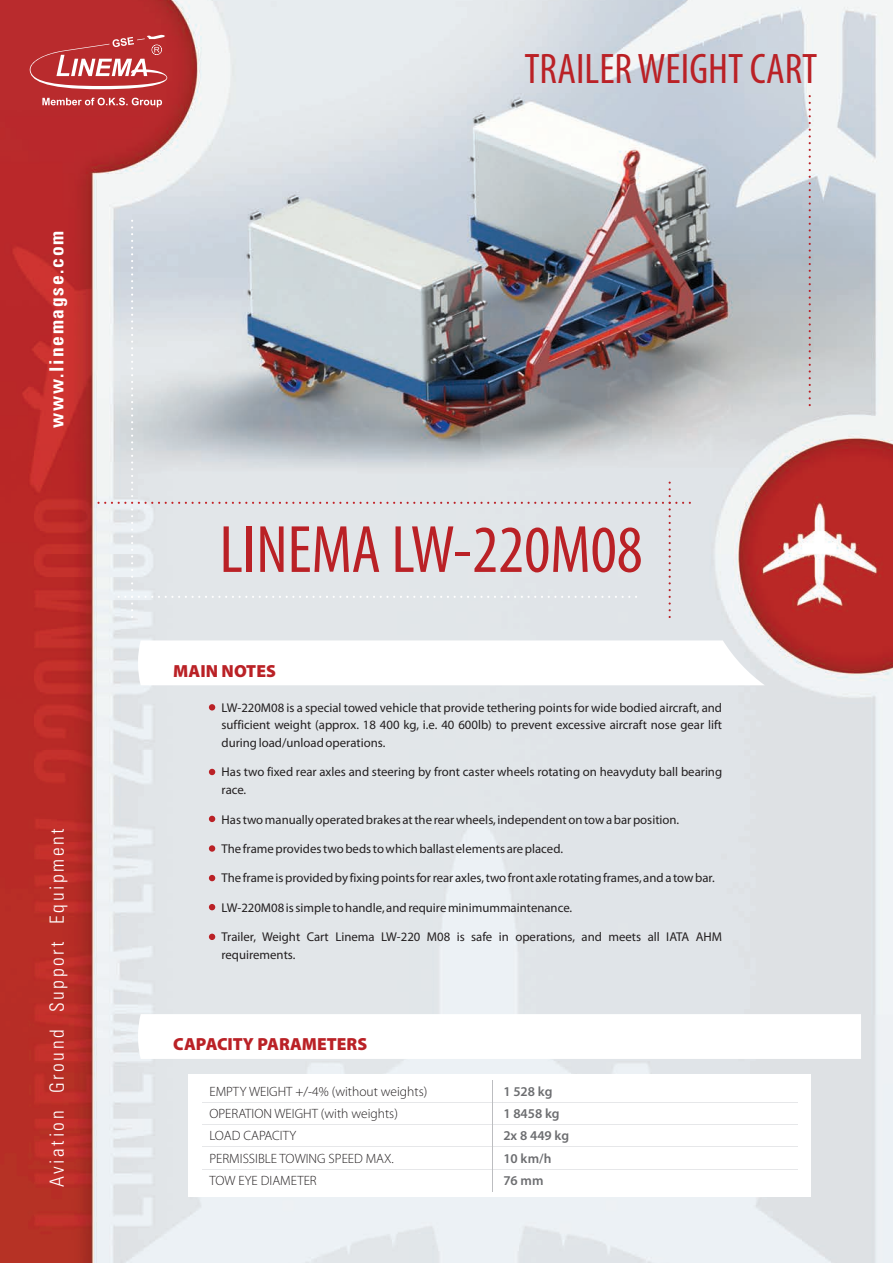
<style>
.page{position:relative;width:893px;height:1263px;background:#fff}
.page>*{position:absolute;margin:0;border:0;box-sizing:border-box;transform-origin:0 0}
.t1{font:condensed 67.5px "Myriad Pro";color:#ba2126}
.t2{font:condensed 42.9px "Myriad Pro";color:#ba2126}
.t3{font:300 condensed 19.5px "Univers LT";letter-spacing:.135em;color:#fff}
.t4{font:300 condensed 19.5px "Univers LT";letter-spacing:.09em;color:#fff}
.t5{font:900 17.55px "Myriad Pro";color:#ba2126}
.t6{font:300 13.5px/22.2px "Myriad Pro";color:#231f20}
.t7{font:600 13.5px/22.2px "Myriad Pro";color:#6c6d70}
.t8{font:12.75px/17.5px "Myriad Pro";color:#231f20}
</style>
<div class="page">
<img style="left:0;top:0;width:892px;height:1263px">
<svg style="left:29px;top:35px;width:138px;height:72px;background:#c55052"></svg>
<img style="left:97px;top:220px;width:594px;height:398px">
<svg style="left:138px;top:640px;width:626px;height:45px"></svg>
<svg style="left:138px;top:1014px;width:723px;height:45px"></svg>
<div style="left:188px;top:1074px;width:622px;height:123px;background:#fff"></div>
<hr style="left:202px;top:1102px;width:595px;height:1px;background:#e6e7e9">
<hr style="left:202px;top:1124px;width:595px;height:1px;background:#e6e7e9">
<hr style="left:202px;top:1147px;width:595px;height:1px;background:#e6e7e9">
<hr style="left:202px;top:1169px;width:595px;height:1px;background:#e6e7e9">
<hr style="left:492px;top:1080px;width:1px;height:112px;background:#bcbdc0">
<div style="left:209px;top:704px;width:6px;height:7px;background:#ba2126;border-radius:50%"></div>
<svg style="left:209px;top:769px;width:6px;height:6px"></svg>
<svg style="left:209px;top:816px;width:6px;height:6px"></svg>
<div style="left:209px;top:845px;width:6px;height:7px;background:#ba2126;border-radius:50%"></div>
<svg style="left:209px;top:875px;width:6px;height:6px"></svg>
<svg style="left:209px;top:904px;width:6px;height:6px"></svg>
<svg style="left:808px;top:95px;width:2px;height:311px"></svg>
<svg style="left:209px;top:934px;width:6px;height:6px"></svg>
<h3 class="t4" style="left:45px;top:428px;width:199px;rotate:-90deg">www.linemagse.com</h3>
<h3 class="t3" style="left:46px;top:1187px;width:360px;rotate:-90deg">Aviation Ground Support Equipment</h3>
<h2 class="t2" style="left:524px;top:43px;width:294px">TRAILER WEIGHT CART</h2>
<h1 class="t1" style="left:219px;top:509px;width:424px">LINEMA LW-220M08</h1>
<h3 class="t5" style="left:173px;top:660px;width:104px">MAIN NOTES</h3>
<p class="t8" style="left:221px;top:700px;width:502px;text-align:justify">LW-220M08 is a special towed vehicle that provide tethering points for wide bodied aircraft, and sufficient weight (approx. 18 400 kg, i.e. 40 600lb) to prevent excessive aircraft nose gear lift during load/unload operations.</p>
<p class="t8" style="left:221px;top:764px;width:502px">Has two fixed rear axles and steering by front caster wheels rotating on heavyduty ball bearing race.</p>
<p class="t8" style="left:221px;top:812px;width:459px">Has twomanually operated brakes at the rear wheels, independent on tow a bar position.</p>
<p class="t8" style="left:221px;top:841px;width:343px">Theframe provides two beds to which ballast elements are placed.</p>
<p class="t8" style="left:221px;top:870px;width:494px">Theframe is provided byfixing pointsfor rear axles, twofront axle rotatingframes, and a tow bar.</p>
<p class="t8" style="left:221px;top:900px;width:352px">LW-220M08 is simple to handle, and requireminimummaintenance.</p>
<p class="t8" style="left:221px;top:929px;width:502px">Trailer, Weight Cart Linema LW-220 M08 is safe in operations, and meets all IATA AHM requirements.</p>
<h3 class="t5" style="left:173px;top:1034px;width:195px">CAPACITY PARAMETERS</h3>
<p class="t6" style="left:209px;top:1080px;width:219px">EMPTY WEIGHT +/-4% (without weights)<br>OPERATION WEIGHT (with weights)<br>LOAD CAPACITY<br>PERMISSIBLE TOWING SPEED MAX.<br>TOW EYE DIAMETER</p>
<p class="t7" style="left:503px;top:1080px;width:67px">1 528 kg<br>1 8458 kg<br>2x 8 449 kg<br>10 km/h<br>76 mm</p>
</div>
